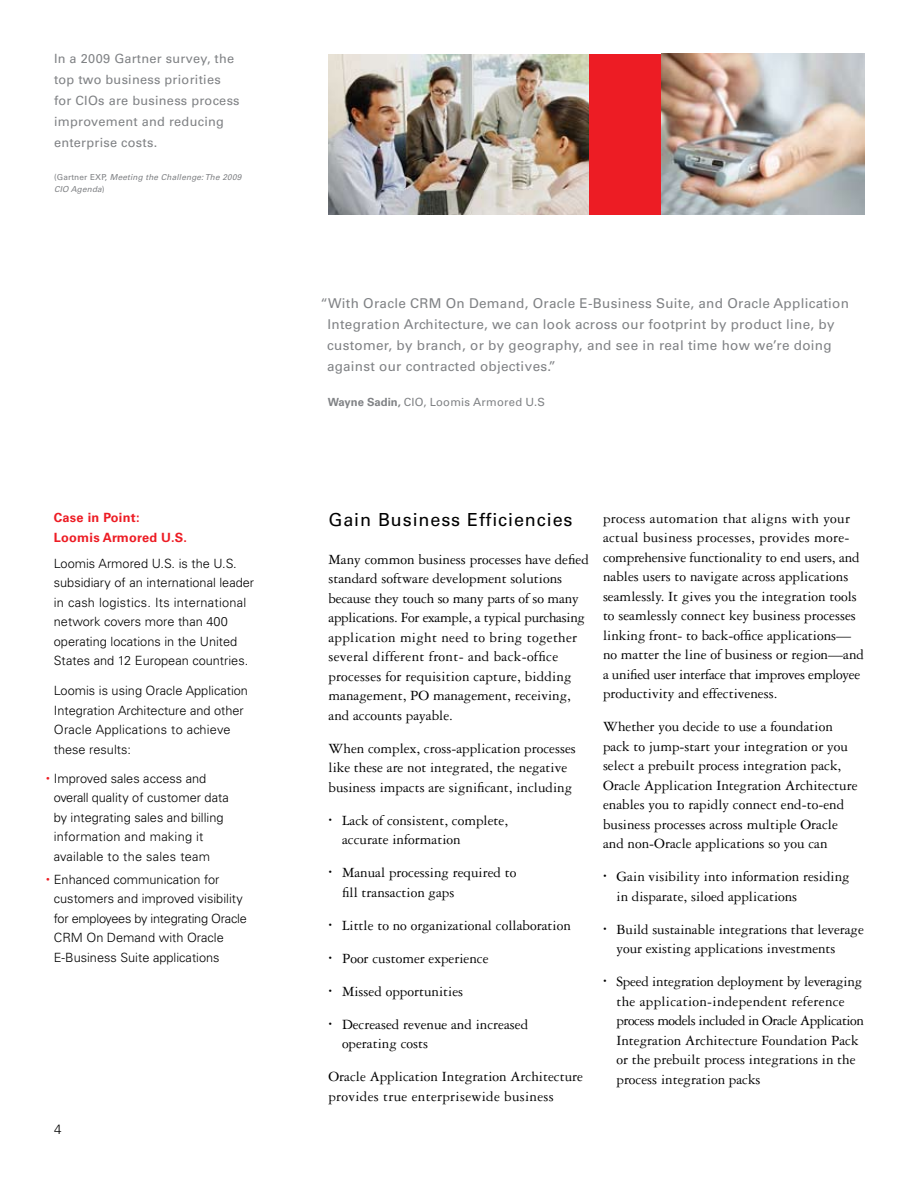
<style>
.page{position:relative;width:918px;height:1188px;background:#fff}
.page>*{position:absolute;margin:0;border:0;box-sizing:border-box;transform-origin:0 0}
.t1{font:18px "Univers LT Std";letter-spacing:.05em;color:#000}
.t2{font:15px/19.5px "Garamond 3 LT Std";color:#000}
.t3{font:13.5px/21px "Univers LT Std";letter-spacing:.02em;color:#808285}
.t4{font:300 13.5px "Univers LT Std";color:#000}
.t5{font:300 12.75px/19.5px "Univers LT Std";color:#000}
.t6{font:12.75px/21px "Univers LT Std";letter-spacing:.02em;color:#808285}
.t7{font:700 12.75px/19.5px "Univers LT Std";letter-spacing:.02em;color:#ed1c24}
.t8{font:11.25px "Univers LT Std";letter-spacing:.02em;color:#808285}
.t9{font:italic 8.25px/12px "Univers LT Std";letter-spacing:.02em;color:#808285}
.t10{font:7.5px "Garamond 3 LT Std";color:#000}
.s1{font-style:normal}
.s2{font-size:7.5px;color:#ed1c24}
.s3{font-weight:700}
</style>
<div class="page">
<img style="left:662px;top:54px;width:202px;height:160px">
<img style="left:328px;top:54px;width:262px;height:160px">
<div style="left:590px;top:54px;width:72px;height:160px;background:#ed1c24"></div>
<p class="t6" style="left:54px;top:48px;width:187px">In a 2009 Gartner survey, the top two business priorities for CIOs are business process improvement and reducing enterprise costs.</p>
<p class="t9" style="left:54px;top:171px;width:189px"><span class="s1">(Gartner EXP,</span> Meeting the Challenge: The 2009<br>CIO Agenda<span class="s1">)</span></p>
<p class="t7" style="left:54px;top:508px;width:135px">Case in Point:<br>Loomis Armored U.S.</p>
<p class="t5" style="left:54px;top:553px;width:202px">Loomis Armored U.S. is the U.S. subsidiary of an international leader in cash logistics. Its international network covers more than 400 operating locations in the United States and 12 European countries.</p>
<p class="t5" style="left:54px;top:681px;width:196px">Loomis is using Oracle Application<br>Integration Architecture and other<br>Oracle Applications to achieve these results:</p>
<p class="t5" style="left:54px;top:769px;width:177px;text-indent:-8px"><span class="s2">•</span> Improved sales access and overall quality of customer data by integrating sales and billing information and making it available to the sales team</p>
<p class="t5" style="left:54px;top:869px;width:194px;text-indent:-8px"><span class="s2">•</span> Enhanced communication for customers and improved visibility for employees by integrating Oracle<br>CRM On Demand with Oracle<br>E-Business Suite applications</p>
<p class="t4" style="left:54px;top:1121px;width:9px">4</p>
<p class="t3" style="left:327px;top:293px;width:524px;text-indent:-7px">“With Oracle CRM On Demand, Oracle E-Business Suite, and Oracle Application Integration Architecture, we can look across our footprint by product line, by customer, by branch, or by geography, and see in real time how we’re doing against our contracted objectives.”</p>
<p class="t8" style="left:328px;top:395px;width:218px"><span class="s3">Wayne Sadin,</span> CIO, Loomis Armored U.S</p>
<p class="t1" style="left:328px;top:509px;width:246px">Gain Business Efficiencies</p>
<p class="t2" style="left:328px;top:549px;width:262px">Many common business processes have defied standard software development solutions because they touch so many parts of so many applications. For example, a typical purchasing application might need to bring together several different front- and back-office processes for requisition capture, bidding management, PO management, receiving, and accounts payable.</p>
<p class="t2" style="left:328px;top:738px;width:249px">When complex, cross-application processes like these are not integrated, the negative business impacts are significant, including</p>
<p class="t10" style="left:328px;top:815px;width:5px">•</p>
<p class="t2" style="left:342px;top:810px;width:168px">Lack of consistent, complete,</p>
<p class="t2" style="left:342px;top:830px;width:120px">accurate information</p>
<p class="t10" style="left:328px;top:868px;width:5px">•</p>
<p class="t2" style="left:342px;top:863px;width:176px">Manual processing required to</p>
<p class="t2" style="left:342px;top:882px;width:114px">fill transaction gaps</p>
<p class="t10" style="left:328px;top:920px;width:5px">•</p>
<p class="t2" style="left:342px;top:915px;width:230px">Little to no organizational collaboration</p>
<p class="t10" style="left:328px;top:953px;width:5px">•</p>
<p class="t2" style="left:342px;top:948px;width:148px">Poor customer experience</p>
<p class="t10" style="left:328px;top:986px;width:5px">•</p>
<p class="t2" style="left:342px;top:981px;width:123px">Missed opportunities</p>
<p class="t10" style="left:328px;top:1019px;width:5px">•</p>
<p class="t2" style="left:342px;top:1014px;width:188px">Decreased revenue and increased</p>
<p class="t2" style="left:342px;top:1034px;width:88px">operating costs</p>
<p class="t2" style="left:328px;top:1067px;width:256px">Oracle Application Integration Architecture provides true enterprisewide business</p>
<p class="t2" style="left:603px;top:508px;width:262px">process automation that aligns with your actual business processes, provides more&shy;comprehensive functionality to end users, and nables users to navigate across applications seamlessly. It gives you the integration tools to seamlessly connect key business processes linking front- to back-office applications— no matter the line of business or region—and a unified user interface that improves employee productivity and effectiveness.</p>
<p class="t2" style="left:603px;top:717px;width:256px">Whether you decide to use a foundation pack to jump-start your integration or you select a prebuilt process integration pack, Oracle Application Integration Architecture enables you to rapidly connect end-to-end business processes across multiple Oracle and non-Oracle applications so you can</p>
<p class="t10" style="left:603px;top:872px;width:5px">•</p>
<p class="t2" style="left:616px;top:867px;width:235px">Gain visibility into information residing in disparate, siloed applications</p>
<p class="t10" style="left:603px;top:924px;width:5px">•</p>
<p class="t2" style="left:616px;top:919px;width:249px">Build sustainable integrations that leverage your existing applications investments</p>
<p class="t10" style="left:603px;top:977px;width:5px">•</p>
<p class="t2" style="left:616px;top:972px;width:249px">Speed integration deployment by leveraging the application-independent reference process models included in Oracle Application Integration Architecture Foundation Pack or the prebuilt process integrations in the process integration packs</p>
</div>
